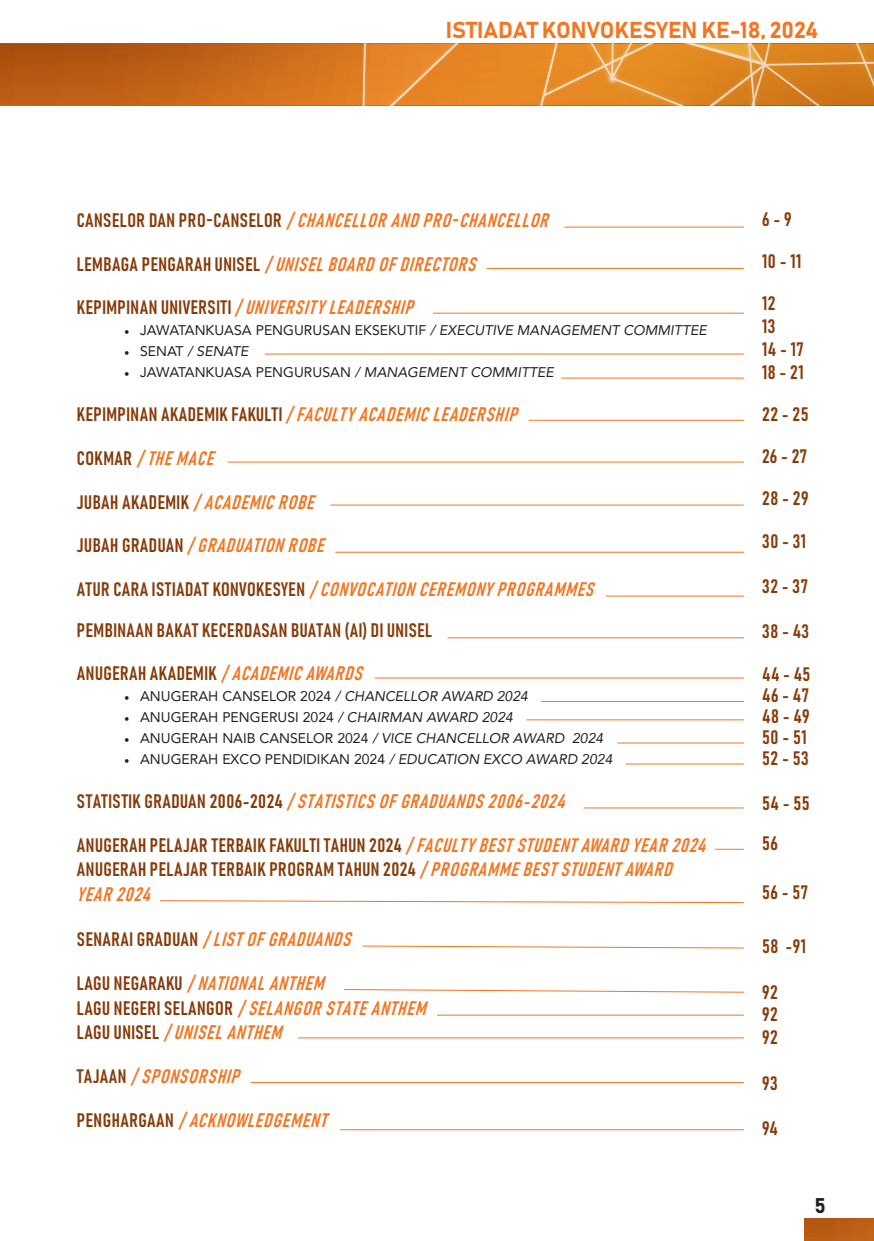
<style>
.page{position:relative;width:874px;height:1241px;background:#fff}
.page>*{position:absolute;margin:0;border:0;box-sizing:border-box;transform-origin:0 0}
.t1{font:22.75px "Bahnschrift";color:#f47521}
.t2{font:21px "Bahnschrift";color:#231f20}
.t3{font:italic 19.25px "Bahnschrift";color:#f47521}
.t4{font:19.25px "Bahnschrift";letter-spacing:.025em;color:#863c0a}
.t5{font:14px "Avenir";color:#231f20}
.t6{font:italic 14px "Avenir";color:#231f20}
.s1{font-style:normal;color:#863c0a}
.s2{font-family:"Minion Pro"}
.s3{font-style:italic}
.s4{font-family:"Minion Pro";font-style:normal}
.s5{font-style:normal}
.s6{font-style:italic;color:#f47521}
</style>
<div class="page">
<div style="left:804px;top:1218px;width:69px;height:22px;background:#ba5d15"></div>
<svg style="left:0;top:43px;width:249px;height:62px;background:#bc5d14"></svg>
<img style="left:249px;top:43px;width:99px;height:62px">
<img style="left:348px;top:43px;width:12px;height:62px">
<svg style="left:360px;top:43px;width:513px;height:62px;background:#e28a2d"></svg>
<hr style="left:564px;top:227px;width:179px;height:1px;background:#f47521">
<hr style="left:486px;top:268px;width:257px;height:1px;background:#f47521">
<hr style="left:265px;top:353px;width:478px;height:1px;background:#f47521">
<hr style="left:433px;top:313px;width:310px;height:1px;background:#f47521">
<hr style="left:561px;top:377px;width:182px;height:1px;background:#f47521">
<hr style="left:528px;top:420px;width:215px;height:1px;background:#f47521">
<hr style="left:227px;top:461px;width:516px;height:1px;background:#f47521">
<hr style="left:330px;top:504px;width:413px;height:1px;background:#f47521">
<hr style="left:335px;top:551px;width:408px;height:1px;background:#f47521">
<hr style="left:605px;top:595px;width:138px;height:1px;background:#f47521">
<hr style="left:447px;top:637px;width:296px;height:1px;background:#f47521">
<hr style="left:375px;top:677px;width:368px;height:1px;background:#f47521">
<hr style="left:541px;top:701px;width:202px;height:1px;background:#f47521">
<hr style="left:526px;top:719px;width:217px;height:1px;background:#f47521">
<hr style="left:617px;top:742px;width:126px;height:1px;background:#f47521">
<hr style="left:625px;top:763px;width:118px;height:1px;background:#f47521">
<hr style="left:583px;top:807px;width:160px;height:1px;background:#f47521">
<svg style="left:715px;top:848px;width:28px;height:1px"></svg>
<svg style="left:362px;top:945px;width:382px;height:3px"></svg>
<svg style="left:160px;top:900px;width:584px;height:3px"></svg>
<hr style="left:340px;top:1129px;width:403px;height:1px;background:#f47521">
<svg style="left:343px;top:989px;width:401px;height:3px"></svg>
<hr style="left:437px;top:1014px;width:306px;height:1px;background:#f47521">
<hr style="left:298px;top:1037px;width:445px;height:1px;background:#f47521">
<hr style="left:251px;top:1081px;width:492px;height:1px;background:#f47521">
<p class="t1" style="left:445px;top:16px;width:373px">ISTIADAT KONVOKESYEN KE-18, 2024</p>
<p class="t3" style="left:77px;top:208px;width:478px"><span class="s1">C A N S E L O R D A N P R O - C A N S E L O R</span> /CHANCELLORANDPRO-CHANCELLOR</p>
<p class="t3" style="left:77px;top:251px;width:406px"><span class="s1">LEMBAGA PENGARAH UNISEL</span> /UNISELBOARDOFDIRECTORS</p>
<p class="t3" style="left:77px;top:295px;width:343px"><span class="s1">KEPIMPINAN UNIVERSITI</span> /UNIVERSITYLEADERSHIP</p>
<p class="t5" style="left:124px;top:319px;width:583px"><span class="s2">•</span> JAWATANKUASA PENGURUSAN EKSEKUTIF <span class="s3">/ EXECUTIVE MANAGEMENT COMMITTEE</span></p>
<p class="t6" style="left:124px;top:343px;width:126px"><span class="s4">•</span> <span class="s5">SENAT</span> / SENATE</p>
<p class="t5" style="left:124px;top:361px;width:431px"><span class="s2">•</span> JAWATANKUASA PENGURUSAN <span class="s3">/ MANAGEMENT COMMITTEE</span></p>
<p class="t3" style="left:77px;top:402px;width:447px"><span class="s1">KEPIMPINAN AKADEMIK FAKULTI</span> /FACULTYACADEMICLEADERSHIP</p>
<p class="t3" style="left:77px;top:446px;width:144px"><span class="s1">COKMAR</span> /THEMACE</p>
<p class="t4" style="left:77px;top:489px;width:244px">JUBAH AKADEMIK <span class="s6">/ACADEMICROBE</span></p>
<p class="t3" style="left:77px;top:533px;width:254px"><span class="s1">J U B A H G R A D U A N</span> /GRADUATIONROBE</p>
<p class="t3" style="left:77px;top:577px;width:524px"><span class="s1">A T U R C A R A I S T I A D A T K O N V O K E S Y E N</span> /CONVOCATIONCEREMONYPROGRAMMES</p>
<p class="t4" style="left:77px;top:617px;width:357px">PEMBINAAN BAKAT KECERDASAN BUATAN (AI) DI UNISEL</p>
<p class="t4" style="left:77px;top:661px;width:292px">ANUGERAH AKADEMIK <span class="s6">/ACADEMICAWARDS</span></p>
<p class="t5" style="left:124px;top:685px;width:405px"><span class="s2">•</span> ANUGERAH CANSELOR 2024 <span class="s3">/ CHANCELLOR AWARD 2024</span></p>
<p class="t5" style="left:124px;top:706px;width:390px"><span class="s2">•</span> ANUGERAH PENGERUSI 2024 <span class="s3">/ CHAIRMAN AWARD 2024</span></p>
<p class="t5" style="left:124px;top:727px;width:480px"><span class="s2">•</span> ANUGERAH NAIB CANSELOR 2024 <span class="s3">/ VICE CHANCELLOR AWARD 2024</span></p>
<p class="t5" style="left:124px;top:748px;width:489px"><span class="s2">•</span> ANUGERAH EXCO PENDIDIKAN 2024 <span class="s3">/ EDUCATION EXCO AWARD 2024</span></p>
<p class="t3" style="left:77px;top:789px;width:495px"><span class="s1">S T A T I S T I K G R A D U A N 2 0 0 6 - 2 0 2 4</span> /STATISTICSOFGRADUANDS2006-2024</p>
<p class="t4" style="left:77px;top:832px;width:635px">ANUGERAH PELAJAR TERBAIK FAKULTI TAHUN 2024 <span class="s6">/FACULTYBESTSTUDENTAWARDYEAR2024</span></p>
<p class="t4" style="left:77px;top:857px;width:602px">ANUGERAH PELAJAR TERBAIK PROGRAM TAHUN 2024 <span class="s6">/PROGRAMMEBESTSTUDENTAWARD</span></p>
<p class="t3" style="left:77px;top:881px;width:81px">YEAR2024</p>
<p class="t3" style="left:77px;top:927px;width:281px"><span class="s1">SENARAI GRADUAN</span> /LISTOFGRADUANDS</p>
<p class="t3" style="left:77px;top:971px;width:254px"><span class="s1">L A G U N E G A R A K U</span> /NATIONALANTHEM</p>
<p class="t3" style="left:77px;top:995px;width:356px"><span class="s1">L AG U N E G E R I S E L A N G O R</span> /SELANGORSTATEANTHEM</p>
<p class="t3" style="left:77px;top:1020px;width:212px"><span class="s1">L A G U U N I S E L</span> /UNISELANTHEM</p>
<p class="t3" style="left:77px;top:1063px;width:170px"><span class="s1">T A J A A N</span> /SPONSORSHIP</p>
<p class="t3" style="left:77px;top:1107px;width:257px"><span class="s1">P E N G H A R G A A N</span> /ACKNOWLEDGEMENT</p>
<p class="t4" style="left:761px;top:207px;width:31px">6 - 9</p>
<p class="t4" style="left:761px;top:249px;width:40px">10 - 11</p>
<p class="t4" style="left:761px;top:291px;width:15px">12</p>
<p class="t4" style="left:761px;top:314px;width:15px">13</p>
<p class="t4" style="left:761px;top:337px;width:43px">14 - 17</p>
<p class="t4" style="left:761px;top:359px;width:43px">18 - 21</p>
<p class="t4" style="left:761px;top:401px;width:48px">22 - 25</p>
<p class="t4" style="left:761px;top:443px;width:46px">26 - 27</p>
<p class="t4" style="left:761px;top:485px;width:48px">28 - 29</p>
<p class="t4" style="left:761px;top:529px;width:45px">30 - 31</p>
<p class="t4" style="left:761px;top:574px;width:47px">32 - 37</p>
<p class="t4" style="left:761px;top:618px;width:48px">38 - 43</p>
<p class="t4" style="left:761px;top:662px;width:50px">44 - 45</p>
<p class="t4" style="left:761px;top:683px;width:48px">46 - 47</p>
<p class="t4" style="left:761px;top:704px;width:49px">48 - 49</p>
<p class="t4" style="left:761px;top:725px;width:46px">50 - 51</p>
<p class="t4" style="left:761px;top:746px;width:48px">52 - 53</p>
<p class="t4" style="left:761px;top:790px;width:49px">54 - 55</p>
<p class="t4" style="left:761px;top:830px;width:17px">56</p>
<p class="t4" style="left:761px;top:879px;width:47px">56 - 57</p>
<p class="t4" style="left:761px;top:934px;width:45px">58 -91</p>
<p class="t4" style="left:761px;top:979px;width:17px">92</p>
<p class="t4" style="left:761px;top:1002px;width:17px">92</p>
<p class="t4" style="left:761px;top:1025px;width:17px">92</p>
<p class="t4" style="left:761px;top:1070px;width:17px">93</p>
<p class="t4" style="left:761px;top:1116px;width:17px">94</p>
<p class="t2" style="left:814px;top:1192px;width:13px">5</p>
</div>
